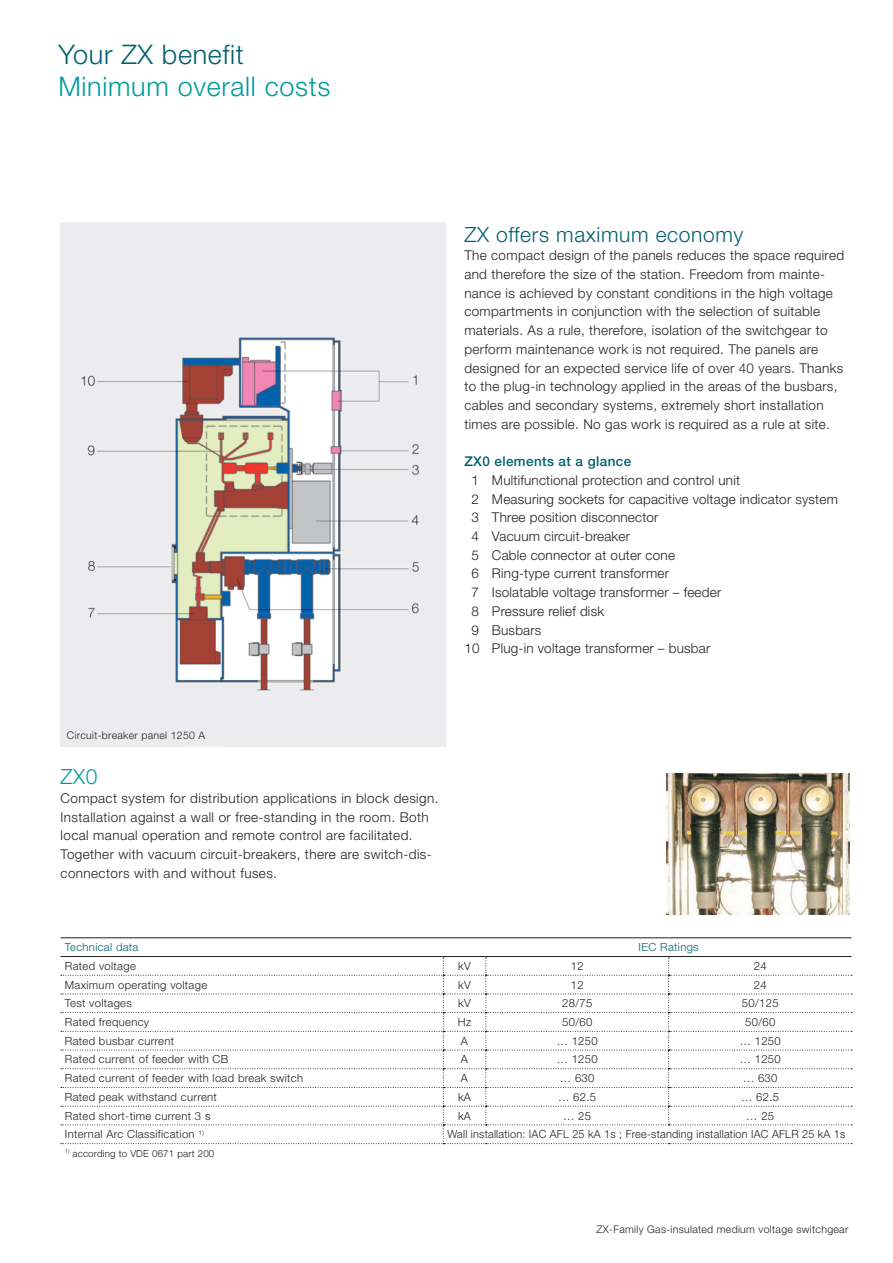
<style>
.page{position:relative;width:893px;height:1263px;background:#fff}
.page>*{position:absolute;margin:0;border:0;box-sizing:border-box;transform-origin:0 0}
.t1{font:300 27px "Helvetica Neue LT Std";letter-spacing:.025em;color:#009b9e}
.t2{font:300 27px "Helvetica Neue LT Std";letter-spacing:.025em;color:#00606f}
.t3{font:300 21px "Helvetica Neue LT Std";letter-spacing:.03em;color:#00606f}
.t4{font:300 21px "Helvetica Neue LT Std";color:#009b9e}
.t5{font:300 13.5px/18.8px "Helvetica Neue LT Std";letter-spacing:.025em;color:#231f20}
.t6{font:500 13.5px "Helvetica Neue LT Std";letter-spacing:.03em;color:#00606f}
.t7{font:300 11.25px "Helvetica Neue LT Std";letter-spacing:.03em;color:#231f20}
.t8{font:300 11.25px "Helvetica Neue LT Std";letter-spacing:.03em;color:#00606f}
.t9{font:300 10.5px "Helvetica Neue LT Std";letter-spacing:.03em;color:#231f20}
.t10{font:300 9.75px "Helvetica Neue LT Std";letter-spacing:.02em;color:#231f20}
</style>
<div class="page">
<img style="left:61px;top:222px;width:385px;height:524px">
<img style="left:666px;top:774px;width:183px;height:141px">
<hr style="left:61px;top:937px;width:382px;height:1px;background:#231f20">
<hr style="left:443px;top:937px;width:43px;height:1px;background:#231f20">
<hr style="left:486px;top:937px;width:183px;height:1px;background:#231f20">
<hr style="left:669px;top:937px;width:182px;height:1px;background:#231f20">
<hr style="left:61px;top:956px;width:382px;height:1px;background:#231f20">
<hr style="left:443px;top:956px;width:43px;height:1px;background:#231f20">
<hr style="left:486px;top:956px;width:183px;height:1px;background:#231f20">
<hr style="left:669px;top:956px;width:182px;height:1px;background:#231f20">
<svg style="left:61px;top:957px;width:791px;height:187px"></svg>
<h1 class="t2" style="left:58px;top:38px;width:187px">Your ZX benefit</h1>
<h1 class="t1" style="left:58px;top:70px;width:273px">Minimum overall costs</h1>
<h2 class="t3" style="left:464px;top:221px;width:280px">ZX offers maximum economy</h2>
<p class="t5" style="left:464px;top:246px;width:381px">The compact design of the panels reduces the space required and therefore the size of the station. Freedom from mainte&shy;nance is achieved by constant conditions in the high voltage compartments in conjunction with the selection of suitable materials. As a rule, therefore, isolation of the switchgear to perform maintenance work is not required. The panels are designed for an expected service life of over 40 years. Thanks to the plug-in technology applied in the areas of the busbars, cables and secondary systems, extremely short installation times are possible. No gas work is required as a rule at site.</p>
<p class="t6" style="left:464px;top:453px;width:168px">ZX0 elements at a glance</p>
<p class="t5" style="left:471px;top:470px;width:270px">1 Multifunctional protection and control unit</p>
<p class="t5" style="left:471px;top:489px;width:368px">2 Measuring sockets for capacitive voltage indicator system</p>
<p class="t5" style="left:471px;top:508px;width:189px">3 Three position disconnector</p>
<p class="t5" style="left:471px;top:526px;width:160px">4 Vacuum circuit-breaker</p>
<p class="t5" style="left:471px;top:545px;width:205px">5 Cable connector at outer cone</p>
<p class="t5" style="left:471px;top:564px;width:199px">6 Ring-type current transformer</p>
<p class="t5" style="left:471px;top:583px;width:251px">7 Isolatable voltage transformer – feeder</p>
<p class="t5" style="left:471px;top:601px;width:134px">8 Pressure relief disk</p>
<p class="t5" style="left:471px;top:620px;width:71px">9 Busbars</p>
<p class="t5" style="left:464px;top:639px;width:248px">10 Plug-in voltage transformer – busbar</p>
<p class="t9" style="left:67px;top:728px;width:140px">Circuit-breaker panel 1250 A</p>
<h2 class="t4" style="left:61px;top:764px;width:39px">ZX0</h2>
<p class="t5" style="left:61px;top:788px;width:379px">Compact system for distribution applications in block design.<br>Installation against a wall or free-standing in the room. Both local manual operation and remote control are facilitated.<br>Together with vacuum circuit-breakers, there are switch-dis&shy;connectors with and without fuses.</p>
<p class="t8" style="left:65px;top:940px;width:75px">Technical data</p>
<p class="t8" style="left:639px;top:940px;width:62px">IEC Ratings</p>
<p class="t7" style="left:65px;top:959px;width:72px">Rated voltage</p>
<p class="t7" style="left:458px;top:959px;width:14px">kV</p>
<p class="t7" style="left:571px;top:959px;width:14px">12</p>
<p class="t7" style="left:754px;top:959px;width:14px">24</p>
<p class="t7" style="left:65px;top:978px;width:144px">Maximum operating voltage</p>
<p class="t7" style="left:458px;top:978px;width:14px">kV</p>
<p class="t7" style="left:571px;top:978px;width:14px">12</p>
<p class="t7" style="left:754px;top:978px;width:14px">24</p>
<p class="t7" style="left:65px;top:996px;width:68px">Test voltages</p>
<p class="t7" style="left:458px;top:996px;width:14px">kV</p>
<p class="t7" style="left:562px;top:996px;width:32px">28/75</p>
<p class="t7" style="left:742px;top:996px;width:38px">50/125</p>
<p class="t7" style="left:65px;top:1015px;width:86px">Rated frequency</p>
<p class="t7" style="left:458px;top:1015px;width:15px">Hz</p>
<p class="t7" style="left:562px;top:1015px;width:32px">50/60</p>
<p class="t7" style="left:745px;top:1015px;width:32px">50/60</p>
<p class="t7" style="left:65px;top:1034px;width:111px">Rated busbar current</p>
<p class="t7" style="left:461px;top:1034px;width:9px">A</p>
<p class="t7" style="left:557px;top:1034px;width:43px">… 1250</p>
<p class="t7" style="left:740px;top:1034px;width:43px">… 1250</p>
<p class="t7" style="left:65px;top:1052px;width:165px">Rated current of feeder with CB</p>
<p class="t7" style="left:461px;top:1052px;width:9px">A</p>
<p class="t7" style="left:557px;top:1052px;width:43px">… 1250</p>
<p class="t7" style="left:740px;top:1052px;width:43px">… 1250</p>
<p class="t7" style="left:65px;top:1071px;width:240px">Rated current of feeder with load break switch</p>
<p class="t7" style="left:461px;top:1071px;width:9px">A</p>
<p class="t7" style="left:560px;top:1071px;width:36px">… 630</p>
<p class="t7" style="left:743px;top:1071px;width:36px">… 630</p>
<p class="t7" style="left:65px;top:1090px;width:154px">Rated peak withstand current</p>
<p class="t7" style="left:458px;top:1090px;width:15px">kA</p>
<p class="t7" style="left:558px;top:1090px;width:39px">… 62.5</p>
<p class="t7" style="left:741px;top:1090px;width:39px">… 62.5</p>
<p class="t7" style="left:65px;top:1109px;width:147px">Rated short-time current 3 s</p>
<p class="t7" style="left:458px;top:1109px;width:15px">kA</p>
<p class="t7" style="left:563px;top:1109px;width:29px">… 25</p>
<p class="t7" style="left:746px;top:1109px;width:29px">… 25</p>
<p class="t7" style="left:65px;top:1127px;width:141px">Internal Arc Classification <sup>1)</sup></p>
<p class="t7" style="left:448px;top:1127px;width:399px">Wall installation: IAC AFL 25 kA 1s ; Free-standing installation IAC AFLR 25 kA 1s</p>
<p class="t10" style="left:65px;top:1147px;width:151px"><sup>1)</sup> according to VDE 0671 part 200</p>
<p class="t9" style="left:596px;top:1223px;width:253px">ZX-Family Gas-insulated medium voltage switchgear</p>
</div>
